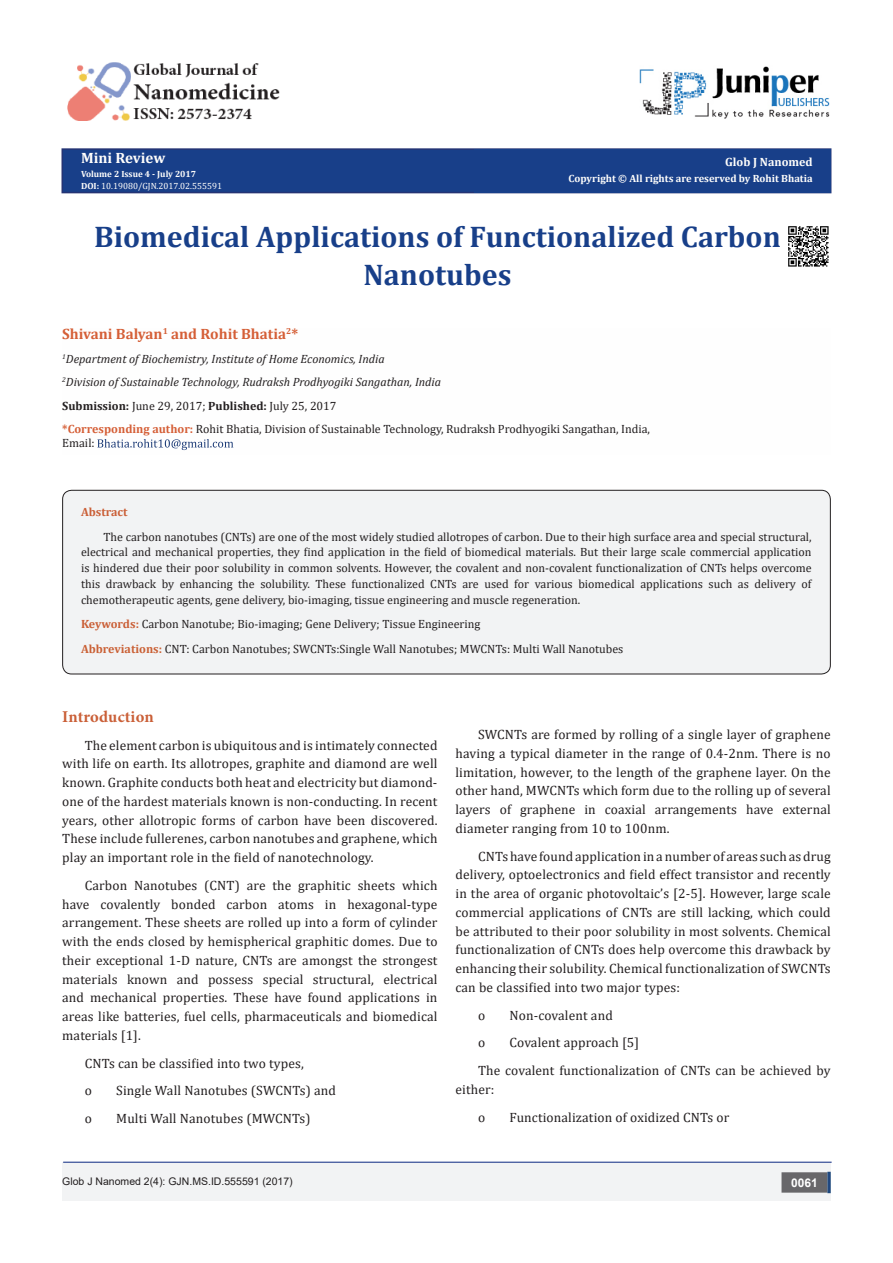
<style>
.page{position:relative;width:893px;height:1263px;background:#fff}
.page>*{position:absolute;margin:0;border:0;box-sizing:border-box;transform-origin:0 0}
.t1{font:700 30px/37.5px "Cambria";color:#183f89;text-align:center}
.t2{font:700 16.5px "Minion Pro";letter-spacing:.005em;color:#ca5f37}
.t3{font:700 15px "Cambria";color:#d55f37}
.t4{font:700 15px "Cambria";color:#fffefc}
.List_Paragraph{font:13.5px/18.8px "Cambria";letter-spacing:.01em;color:#231f20;text-align:justify}
.t5{font:12px/15.8px "Cambria";color:#231f20}
.t6{font:italic 12px "Cambria";color:#231f20}
.t7{font:700 12px "Cambria";color:#fffefc}
.t8{font:700 12px "Cambria";color:#ca5f37}
.t9{font:700 12px "Arial";color:#fff}
.t10{font:700 10.5px "Cambria";color:#fffefc}
.t11{font:10.5px "Arial";color:#231f20}
.t12{font:9px "Cambria";color:#fffefc}
.t13{font:700 9px "Cambria";color:#fffefc}
.s1{font-weight:700}
.s2{font-weight:700;color:#d55f37}
.s3{font-weight:700;color:#ca5f37}
.s4{font-weight:700;color:#ca6035}
</style>
<div class="page">
<div style="left:62px;top:149px;width:769px;height:44px;background:#183f89"></div>
<div style="left:62px;top:148px;width:769px;height:45px;border:2px solid #253474"></div>
<div style="left:474px;top:149px;width:357px;height:44px;background:#183f89"></div>
<svg style="left:97px;top:439px;width:136px;height:11px"></svg>
<div style="left:62px;top:1162px;width:769px;height:39px;background:#f2f3f4"></div>
<div style="left:782px;top:1173px;width:45px;height:19px;background:#68676a"></div>
<div style="left:781px;top:1172px;width:46px;height:20px;border:2px solid #68676a"></div>
<svg style="left:827px;top:1172px;width:4px;height:21px"></svg>
<img style="left:639px;top:66px;width:190px;height:53px">
<hr style="left:63px;top:1162px;width:769px;height:1px;background:#253f8e">
<div style="left:63px;top:490px;width:767px;height:184px;background:#f2f3f4;border-radius:9px"></div>
<div style="left:62px;top:490px;width:769px;height:184px;border:1px solid #231f20;border-radius:9px"></div>
<img style="left:788px;top:226px;width:41px;height:41px">
<img style="left:67px;top:62px;width:213px;height:59px">
<p class="t4" style="left:81px;top:147px;width:86px">Mini Review</p>
<p class="t13" style="left:81px;top:167px;width:117px">Volume 2 Issue 4 - July 2017</p>
<p class="t12" style="left:81px;top:181px;width:143px"><span class="s1">DOI:</span> 10.19080/GJN.2017.02.555591</p>
<p class="t7" style="left:725px;top:154px;width:89px">Glob J Nanomed</p>
<p class="t10" style="left:569px;top:171px;width:246px">Copyright © All rights are reserved by Rohit Bhatia</p>
<p class="t1" style="left:94px;top:217px;width:688px">Biomedical Applications of Functionalized Carbon<br>Nanotubes</p>
<p class="t3" style="left:62px;top:324px;width:237px">Shivani Balyan<sup>1</sup> and Rohit Bhatia<sup>2</sup>*</p>
<p class="t6" style="left:62px;top:350px;width:324px"><sup>1</sup>Department of Biochemistry, Institute of Home Economics, India</p>
<p class="t6" style="left:62px;top:374px;width:380px"><sup>2</sup>Division of Sustainable Technology, Rudraksh Prodhyogiki Sangathan, India</p>
<p class="t5" style="left:62px;top:398px;width:276px"><span class="s1">Submission:</span> June 29, 2017; <span class="s1">Published:</span> July 25, 2017</p>
<p class="t5" style="left:62px;top:422px;width:589px;line-height:14.4px"><span class="s2">*Corresponding author:</span> Rohit Bhatia, Division of Sustainable Technology, Rudraksh Prodhyogiki Sangathan, India,<br>Email:</p>
<p class="t8" style="left:81px;top:503px;width:48px">Abstract</p>
<p class="t5" style="left:81px;top:528px;width:732px;text-align:justify;text-indent:22px">The carbon nanotubes (CNTs) are one of the most widely studied allotropes of carbon. Due to their high surface area and special structural, electrical and mechanical properties, they find application in the field of biomedical materials. But their large scale commercial application is hindered due their poor solubility in common solvents. However, the covalent and non-covalent functionalization of CNTs helps overcome this drawback by enhancing the solubility. These functionalized CNTs are used for various biomedical applications such as delivery of chemotherapeutic agents, gene delivery, bio-imaging, tissue engineering and muscle regeneration.</p>
<p class="t5" style="left:81px;top:616px;width:401px"><span class="s3">Keywords:</span> Carbon Nanotube; Bio-imaging; Gene Delivery; Tissue Engineering</p>
<p class="t5" style="left:81px;top:641px;width:544px"><span class="s4">Abbreviations:</span> CNT: Carbon Nanotubes; SWCNTs:Single Wall Nanotubes; MWCNTs: Multi Wall Nanotubes</p>
<p class="t2" style="left:62px;top:705px;width:93px">Introduction</p>
<p class="List_Paragraph" style="left:62px;top:735px;width:377px;text-indent:22px">The element carbon is ubiquitous and is intimately connected with life on earth. Its allotropes, graphite and diamond are well known. Graphite conducts both heat and electricity but diamond&shy;one of the hardest materials known is non-conducting. In recent years, other allotropic forms of carbon have been discovered.<br>These include fullerenes, carbon nanotubes and graphene, which play an important role in the field of nanotechnology.</p>
<p class="List_Paragraph" style="left:62px;top:876px;width:377px;text-indent:22px">Carbon Nanotubes (CNT) are the graphitic sheets which have covalently bonded carbon atoms in hexagonal-type arrangement. These sheets are rolled up into a form of cylinder with the ends closed by hemispherical graphitic domes. Due to their exceptional 1-D nature, CNTs are amongst the strongest materials known and possess special structural, electrical and mechanical properties. These have found applications in areas like batteries, fuel cells, pharmaceuticals and biomedical materials [1].</p>
<p class="List_Paragraph" style="left:85px;top:1053px;width:221px">CNTs can be classified into two types,</p>
<p class="List_Paragraph" style="left:85px;top:1081px;width:9px">o</p>
<p class="List_Paragraph" style="left:116px;top:1081px;width:221px">Single Wall Nanotubes (SWCNTs) and</p>
<p class="List_Paragraph" style="left:85px;top:1109px;width:9px">o</p>
<p class="List_Paragraph" style="left:116px;top:1109px;width:196px">Multi Wall Nanotubes (MWCNTs)</p>
<p class="List_Paragraph" style="left:455px;top:725px;width:377px;text-indent:22px">SWCNTs are formed by rolling of a single layer of graphene having a typical diameter in the range of 0.4-2nm. There is no limitation, however, to the length of the graphene layer. On the other hand, MWCNTs which form due to the rolling up of several layers of graphene in coaxial arrangements have external diameter ranging from 10 to 100nm.</p>
<p class="List_Paragraph" style="left:455px;top:846px;width:377px;text-indent:22px">CNTs have found application in a number of areas such as drug delivery, optoelectronics and field effect transistor and recently in the area of organic photovoltaic’s [2-5]. However, large scale commercial applications of CNTs are still lacking, which could be attributed to their poor solubility in most solvents. Chemical functionalization of CNTs does help overcome this drawback by enhancing their solubility. Chemical functionalization of SWCNTs can be classified into two major types:</p>
<p class="List_Paragraph" style="left:478px;top:1005px;width:9px">o</p>
<p class="List_Paragraph" style="left:509px;top:1005px;width:105px">Non-covalent and</p>
<p class="List_Paragraph" style="left:478px;top:1033px;width:9px">o</p>
<p class="List_Paragraph" style="left:509px;top:1033px;width:131px">Covalent approach [5]</p>
<p class="List_Paragraph" style="left:455px;top:1061px;width:377px;text-indent:22px">The covalent functionalization of CNTs can be achieved by either:</p>
<p class="List_Paragraph" style="left:478px;top:1107px;width:9px">o</p>
<p class="List_Paragraph" style="left:509px;top:1107px;width:221px">Functionalization of oxidized CNTs or</p>
<p class="t11" style="left:62px;top:1174px;width:232px">Glob J Nanomed 2(4): GJN.MS.ID.555591 (2017)</p>
<p class="t9" style="left:791px;top:1174px;width:28px">0061</p>
</div>
